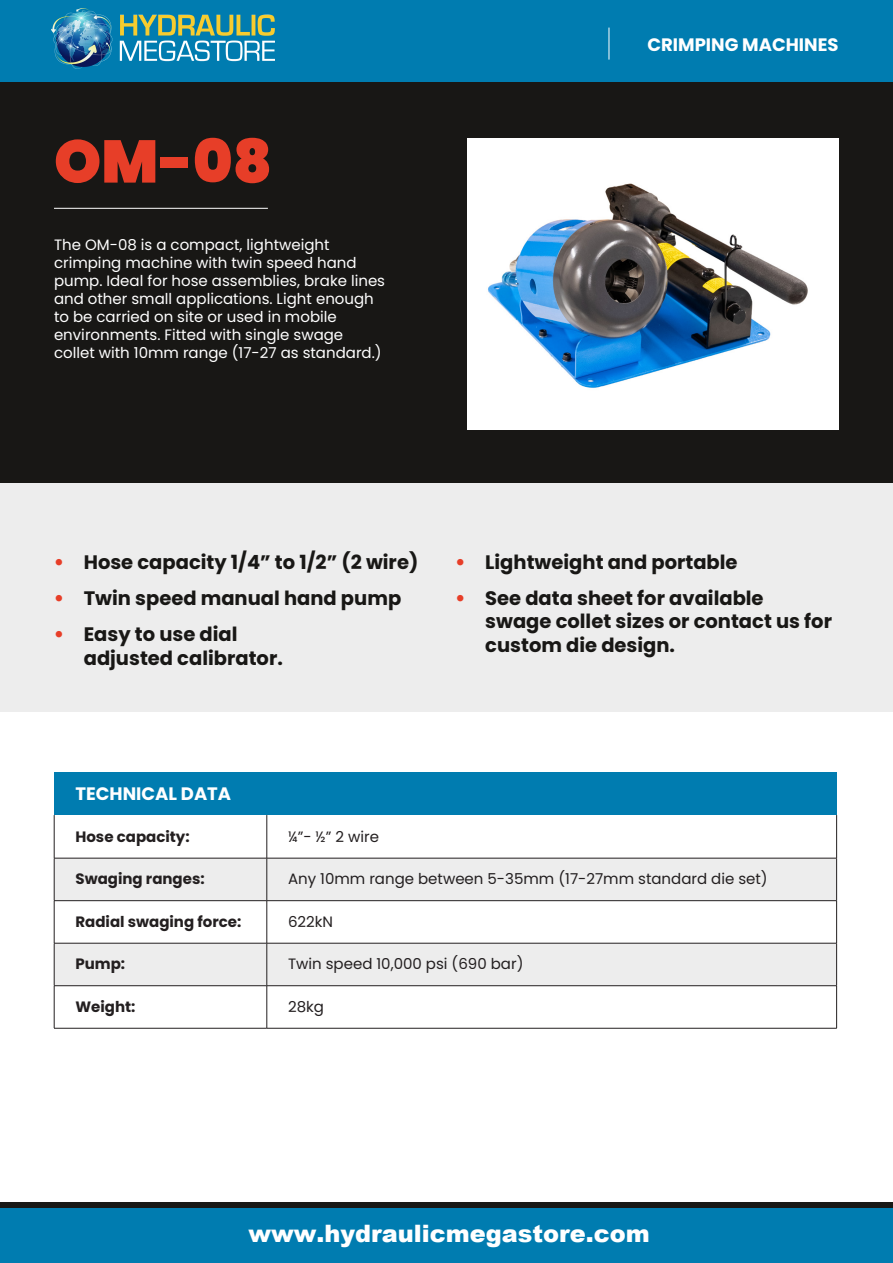
<style>
.page{position:relative;width:893px;height:1263px;background:#fff}
.page>*{position:absolute;margin:0;border:0;box-sizing:border-box;transform-origin:0 0}
.t1{font:900 60px "Poppins";color:#e73e28}
.t2{font:900 24px "Arial";color:#fff}
.t3{font:700 19.5px/23.4px "Poppins";color:#181715}
.t4{font:700 18px "Poppins";color:#fff}
.t5{font:15px/18px "Poppins";color:#fff}
.t6{font:15px "Poppins";color:#231f20}
.t7{font:700 15px "Poppins";color:#231f20}
.s1{font-family:"Arial";font-weight:900;color:#e73e28}
</style>
<div class="page">
<svg style="left:0;top:1202px;width:893px;height:7px;fill:#181715"></svg>
<div style="left:0;top:0;width:893px;height:83px;background:#007cb0"></div>
<div style="left:0;top:1209px;width:893px;height:54px;background:#007cb0"></div>
<div style="left:0;top:83px;width:893px;height:402px;background:#181715"></div>
<div style="left:0;top:483px;width:893px;height:228px;background:#ededed"></div>
<img style="left:468px;top:138px;width:371px;height:291px">
<hr style="left:54px;top:208px;width:214px;height:1px;background:#fff">
<hr style="left:609px;top:28px;width:1px;height:32px;background:#fff">
<div style="left:54px;top:772px;width:783px;height:43px;background:#007cb0"></div>
<div style="left:55px;top:859px;width:781px;height:41px;background:#ededed"></div>
<div style="left:55px;top:944px;width:781px;height:41px;background:#ededed"></div>
<hr style="left:54px;top:815px;width:1px;height:43px;background:#231f20">
<hr style="left:267px;top:815px;width:1px;height:43px;background:#231f20">
<hr style="left:836px;top:815px;width:1px;height:43px;background:#231f20">
<hr style="left:54px;top:858px;width:213px;height:1px;background:#231f20">
<hr style="left:54px;top:858px;width:1px;height:42px;background:#231f20">
<hr style="left:267px;top:858px;width:570px;height:1px;background:#231f20">
<hr style="left:267px;top:858px;width:1px;height:42px;background:#231f20">
<hr style="left:836px;top:858px;width:1px;height:42px;background:#231f20">
<hr style="left:54px;top:900px;width:213px;height:1px;background:#231f20">
<hr style="left:54px;top:901px;width:1px;height:42px;background:#231f20">
<hr style="left:267px;top:900px;width:570px;height:1px;background:#231f20">
<hr style="left:267px;top:901px;width:1px;height:42px;background:#231f20">
<hr style="left:836px;top:901px;width:1px;height:42px;background:#231f20">
<hr style="left:54px;top:986px;width:1px;height:42px;background:#231f20">
<hr style="left:267px;top:986px;width:1px;height:42px;background:#231f20">
<hr style="left:836px;top:986px;width:1px;height:42px;background:#231f20">
<hr style="left:54px;top:1028px;width:213px;height:1px;background:#231f20">
<hr style="left:267px;top:1028px;width:570px;height:1px;background:#231f20">
<hr style="left:54px;top:943px;width:213px;height:1px;background:#231f20">
<hr style="left:54px;top:943px;width:1px;height:42px;background:#231f20">
<hr style="left:54px;top:985px;width:213px;height:1px;background:#231f20">
<hr style="left:267px;top:943px;width:570px;height:1px;background:#231f20">
<hr style="left:267px;top:943px;width:1px;height:42px;background:#231f20">
<hr style="left:836px;top:943px;width:1px;height:42px;background:#231f20">
<hr style="left:267px;top:985px;width:570px;height:1px;background:#231f20">
<img style="left:51px;top:9px;width:224px;height:60px">
<p class="t1" style="left:54px;top:127px;width:220px">OM-08</p>
<p class="t5" style="left:54px;top:236px;width:333px">The OM-08 is a compact, lightweight crimping machine with twin speed hand pump. Ideal for hose assemblies, brake lines and other small applications. Light enough to be carried on site or used in mobile environments. Fitted with single swage collet with 10mm range (17-27 as standard.)</p>
<p class="t4" style="left:647px;top:34px;width:193px">CRIMPING MACHINES</p>
<p class="t3" style="left:54px;top:550px;width:366px"><span class="s1">•</span> Hose capacity 1/4” to 1/2” (2 wire)</p>
<p class="t3" style="left:54px;top:586px;width:349px"><span class="s1">•</span> Twin speed manual hand pump</p>
<p class="t3" style="left:84px;top:623px;width:201px;text-indent:-30px"><span class="s1">•</span> Easy to use dial adjusted calibrator.</p>
<p class="t3" style="left:455px;top:550px;width:284px"><span class="s1">•</span> Lightweight and portable</p>
<p class="t3" style="left:485px;top:586px;width:348px;text-indent:-30px"><span class="s1">•</span> See data sheet for available swage collet sizes or contact us for custom die design.</p>
<p class="t4" style="left:75px;top:783px;width:157px">TECHNICAL DATA</p>
<p class="t7" style="left:75px;top:828px;width:116px">Hose capacity:</p>
<p class="t6" style="left:288px;top:828px;width:92px">¼”- ½” 2 wire</p>
<p class="t7" style="left:75px;top:870px;width:131px">Swaging ranges:</p>
<p class="t6" style="left:288px;top:870px;width:481px">Any 10mm range between 5-35mm (17-27mm standard die set)</p>
<p class="t7" style="left:75px;top:913px;width:167px">Radial swaging force:</p>
<p class="t6" style="left:288px;top:913px;width:47px">622kN</p>
<p class="t7" style="left:75px;top:955px;width:51px">Pump:</p>
<p class="t6" style="left:288px;top:955px;width:237px">Twin speed 10,000 psi (690 bar)</p>
<p class="t7" style="left:75px;top:998px;width:62px">Weight:</p>
<p class="t6" style="left:288px;top:998px;width:37px">28kg</p>
<h2 class="t2" style="left:248px;top:1216px;width:403px">www.hydraulicmegastore.com</h2>
</div>
